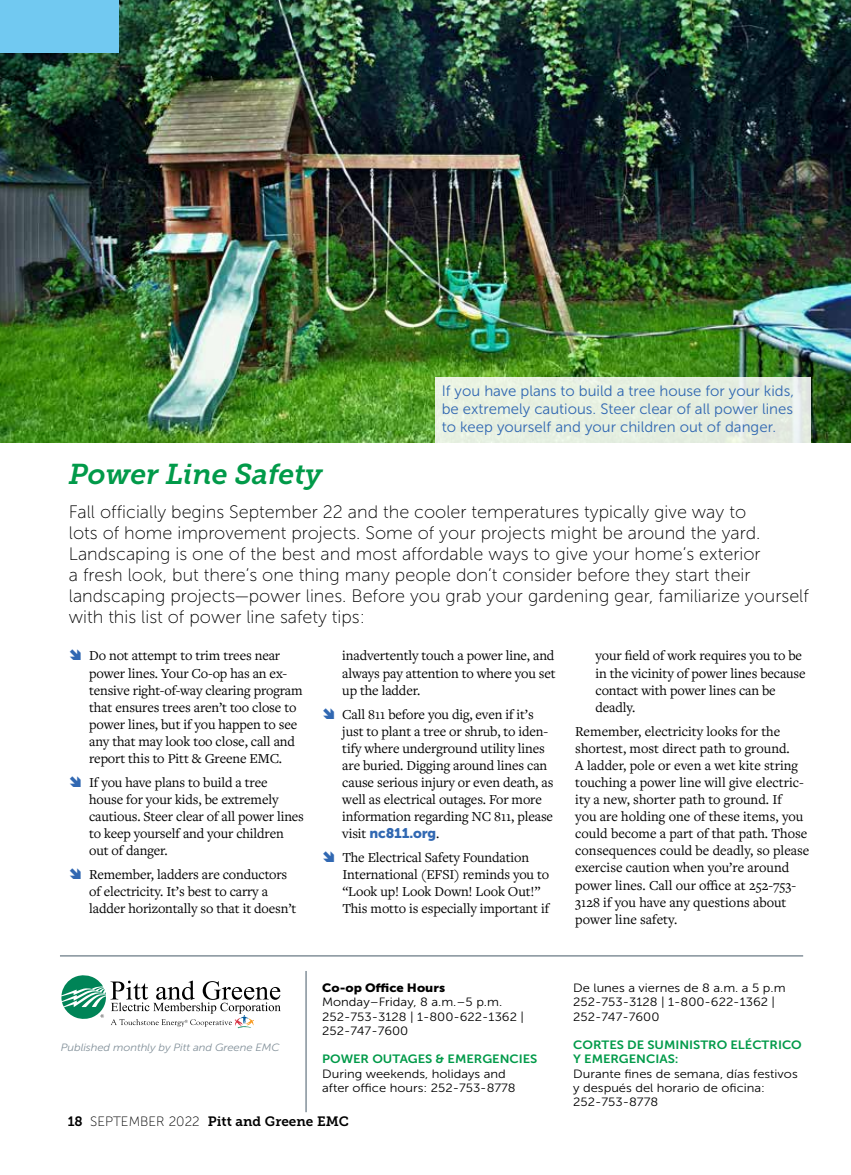
<style>
.page{position:relative;width:851px;height:1175px;background:#fff}
.page>*{position:absolute;margin:0;border:0;box-sizing:border-box;transform-origin:0 0}
.t1{font:italic 28.5px "Museo Slab 700";color:#019a49}
.t2{font:18px/21px "Museo Sans 100";color:#000}
.t3{font:15px/18px "Museo Sans 300";color:#3168b2;text-align:justify}
.t4{font:14.25px/17.1px "Freight Text Pro";letter-spacing:-.01em;color:#000}
.t5{font:13.8px "Museo Sans 900";letter-spacing:-.01em;color:#3168b2}
.t6{font:13.5px "Museo Slab 700";color:#000}
.t7{font:12px/14.4px "Museo Sans 300";color:#000;scale:1.08 1}
.t8{font:12px/14.4px "Museo Sans 700";color:#019a49;scale:1.08 1}
.t9{font:12px "Museo Sans 900";color:#000;scale:1.08 1}
.t10{font:italic 10.5px "Museo Sans 300";letter-spacing:-.01em;color:#83919a;scale:1.08 1}
.s1{color:#3168b2}
.s2{font-family:"Freight Text Pro";font-size:14.25px;color:#000}
.s3{font-family:"Museo Sans 100"}
</style>
<div class="page">
<img style="left:0;top:0;width:850px;height:442px">
<div style="left:0;top:0;width:118px;height:52px;background:#71c9f1"></div>
<hr style="left:60px;top:955px;width:743px;height:1px;background:#83919a">
<hr style="left:305px;top:971px;width:2px;height:141px;background:#83919a">
<svg style="left:61px;top:975px;width:220px;height:53px"></svg>
<div style="left:435px;top:377px;width:375px;height:66px;background:#e6efe1"></div>
<p class="t3" style="left:441px;top:381px;width:354px">If you have plans to build a tree house for your kids, be extremely cautious. Steer clear of all power lines to keep yourself and your children out of danger.</p>
<h1 class="t1" style="left:69px;top:458px;width:255px">Power Line Safety</h1>
<p class="t2" style="left:69px;top:501px;width:741px">Fall officially begins September 22 and the cooler temperatures typically give way to<br>lots of home improvement projects. Some of your projects might be around the yard.<br>Landscaping is one of the best and most affordable ways to give your home’s exterior<br>a fresh look, but there’s one thing many people don’t consider before they start their landscaping projects—power lines. Before you grab your gardening gear, familiarize yourself with this list of power line safety tips:</p>
<p class="t4" style="left:89px;top:647px;width:215px;text-indent:-20px"><span class="s1">➔</span> Do not attempt to trim trees near power lines. Your Co-op has an ex&shy;tensive right-of-way clearing program that ensures trees aren’t too close to power lines, but if you happen to see any that may look too close, call and report this to Pitt &amp; Greene EMC.</p>
<p class="t4" style="left:89px;top:773px;width:216px;text-indent:-20px"><span class="s1">➔</span> If you have plans to build a tree house for your kids, be extremely cautious. Steer clear of all power lines to keep yourself and your children out of danger.</p>
<p class="t4" style="left:89px;top:865px;width:209px;text-indent:-20px"><span class="s1">➔</span> Remember, ladders are conductors of electricity. It’s best to carry a ladder horizontally so that it doesn’t</p>
<p class="t4" style="left:595px;top:647px;width:212px">your field of work requires you to be in the vicinity of power lines because contact with power lines can be deadly.</p>
<p class="t4" style="left:575px;top:722px;width:236px">Remember, electricity looks for the shortest, most direct path to ground.<br>A ladder, pole or even a wet kite string touching a power line will give electric&shy;ity a new, shorter path to ground. If<br>you are holding one of these items, you could become a part of that path. Those consequences could be deadly, so please exercise caution when you’re around power lines. Call our office at 252-753- 3128 if you have any questions about power line safety.</p>
<p class="t4" style="left:342px;top:647px;width:215px;text-align:justify">inadvertently touch a power line, and always pay attention to where you set up the ladder.</p>
<p class="t4" style="left:342px;top:705px;width:212px;text-indent:-20px"><span class="s1">➔</span> Call 811 before you dig, even if it’s just to plant a tree or shrub, to iden&shy;tify where underground utility lines are buried. Digging around lines can cause serious injury or even death, as well as electrical outages. For more information regarding NC 811, please</p>
<p class="t5" style="left:342px;top:825px;width:99px"><span class="s2">visit</span> nc811.org<span class="s2">.</span></p>
<p class="t4" style="left:342px;top:848px;width:208px;text-indent:-20px"><span class="s1">➔</span> The Electrical Safety Foundation International (EFSI) reminds you to “Look up! Look Down! Look Out!” This motto is especially important if</p>
<p class="t10" style="left:61px;top:1041px;width:204px">Published monthly by Pitt and Greene EMC</p>
<p class="t9" style="left:322px;top:981px;width:115px">Co-op Office Hours</p>
<p class="t7" style="left:322px;top:995px;width:188px">Monday–Friday, 8 a.m.–5 p.m.<br>252-753-3128 | 1-800-622-1362 |<br>252-747-7600</p>
<p class="t8" style="left:322px;top:1051px;width:201px">POWER OUTAGES &amp; EMERGENCIES</p>
<p class="t7" style="left:322px;top:1066px;width:181px">During weekends, holidays and after office hours: 252-753-8778</p>
<p class="t6" style="left:68px;top:1113px;width:282px">18 <span class="s3">SEPTEMBER 2022</span> Pitt and Greene EMC</p>
<p class="t7" style="left:573px;top:980px;width:198px">De lunes a viernes de 8 a.m. a 5 p.m<br>252-753-3128 | 1-800-622-1362 |<br>252-747-7600</p>
<p class="t8" style="left:573px;top:1037px;width:213px">CORTES DE SUMINISTRO ELÉCTRICO<br>Y EMERGENCIAS:</p>
<p class="t7" style="left:573px;top:1066px;width:209px">Durante fines de semana, días festivos y después del horario de oficina:<br>252-753-8778</p>
</div>
